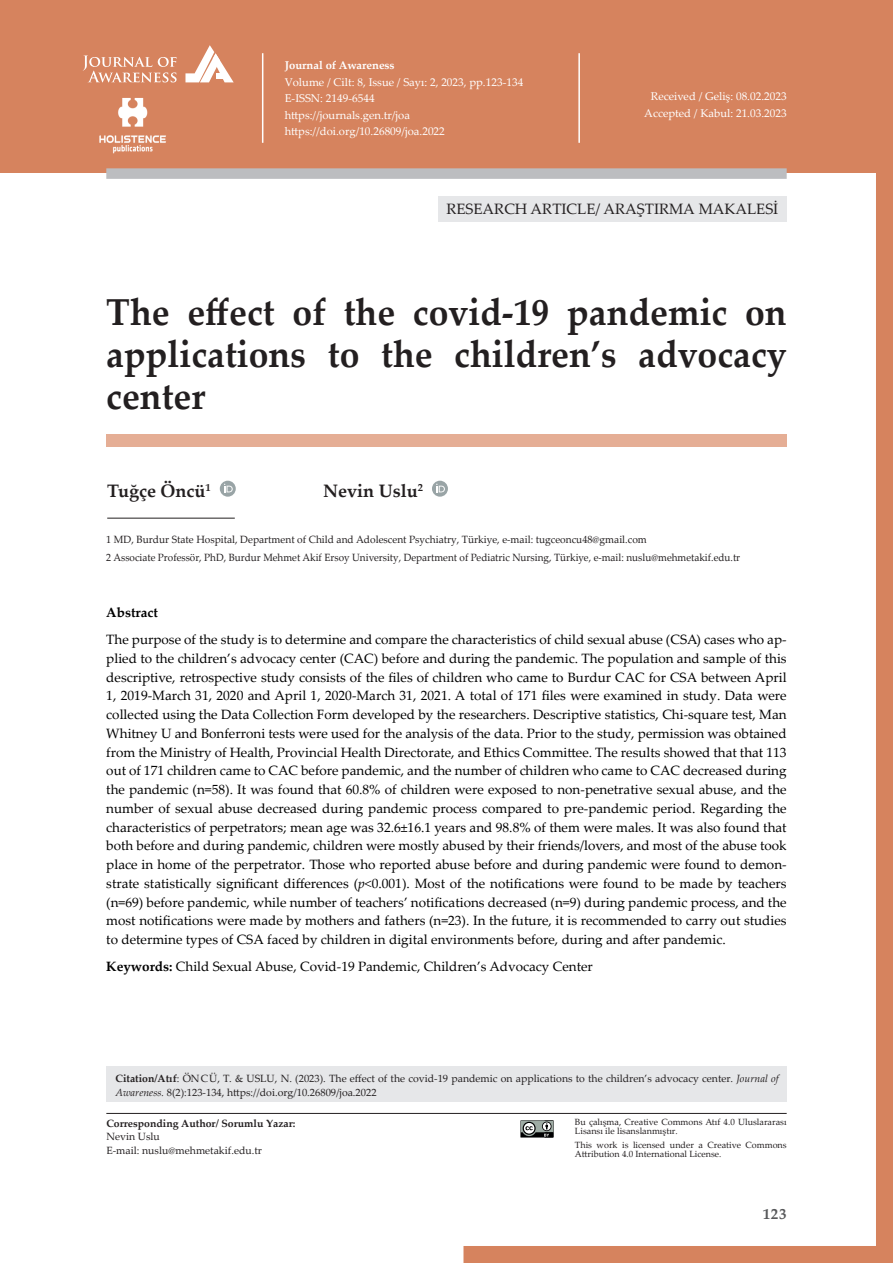
<style>
.page{position:relative;width:893px;height:1263px;background:#fff}
.page>*{position:absolute;margin:0;border:0;box-sizing:border-box;transform-origin:0 0}
.t1{font:700 37.5px/42px "Palatino Linotype";color:#231f20;text-align:justify;scale:.95 1}
.t2{font:700 18px "Palatino Linotype";color:#231f20}
.t3{font:15px "Palatino Linotype";color:#231f20}
.t4{font:700 15px "Palatino Linotype";color:#57585a}
.t5{font:13.5px/18.8px "Palatino Linotype";color:#000001;text-align:justify}
.t6{font:700 13.5px "Palatino Linotype";color:#000001}
.t7{font:11.25px/16.5px "Palatino Linotype";color:#fff}
.t8{font:700 11.25px "Palatino Linotype";color:#fff}
.t9{font:10.5px/13.5px "Palatino Linotype";color:#231f20}
.t10{font:700 10.5px "Palatino Linotype";color:#231f20}
.t11{font:9px/9px "Palatino Linotype";color:#231f20}
.s1{font-style:italic}
.s2{font-weight:700}
</style>
<div class="page">
<svg style="left:463px;top:173px;width:430px;height:1090px"></svg>
<div style="left:0;top:0;width:893px;height:173px;background:#d6835e"></div>
<hr style="left:262px;top:53px;width:1px;height:90px;background:#fff">
<hr style="left:578px;top:53px;width:2px;height:90px;background:#fff">
<div style="left:106px;top:168px;width:681px;height:11px;background:#bcbdc0"></div>
<hr style="left:106px;top:1113px;width:681px;height:1px;background:#231f20">
<div style="left:438px;top:196px;width:349px;height:25px;background:#e6e7e9"></div>
<div style="left:106px;top:1066px;width:681px;height:35px;background:#e6e7e9"></div>
<div style="left:106px;top:435px;width:681px;height:12px;background:#e5ae95"></div>
<svg style="left:220px;top:481px;width:16px;height:16px"></svg>
<svg style="left:224px;top:484px;width:9px;height:8px"></svg>
<svg style="left:432px;top:481px;width:16px;height:16px"></svg>
<svg style="left:436px;top:484px;width:9px;height:8px"></svg>
<hr style="left:107px;top:518px;width:128px;height:1px;background:#231f20">
<svg style="left:83px;top:55px;width:94px;height:27px"></svg>
<svg style="left:185px;top:45px;width:49px;height:37px"></svg>
<div style="left:216px;top:73px;width:7px;height:6px;background:#fff"></div>
<svg style="left:520px;top:1120px;width:34px;height:17px"></svg>
<img style="left:99px;top:97px;width:67px;height:57px">
<p class="t8" style="left:285px;top:57px;width:111px">Journal of Awareness</p>
<p class="t7" style="left:285px;top:73px;width:240px">Volume / Cilt: 8, Issue / Sayı: 2, 2023, pp.123-134<br>E-ISSN: 2149-6544<br>https://journals.gen.tr/joa https://doi.org/10.26809/joa.2022</p>
<p class="t7" style="left:644px;top:88px;width:144px;text-align:center">Received / Geliş: 08.02.2023<br>Accepted / Kabul: 21.03.2023</p>
<p class="t3" style="left:446px;top:198px;width:333px">RESEARCH ARTICLE/ ARAŞTIRMA MAKALESİ</p>
<h1 class="t1" style="left:106px;top:290px;width:718px">The effect of the covid-19 pandemic on applications to the children’s advocacy center</h1>
<h2 class="t2" style="left:107px;top:478px;width:105px">Tuğçe Öncü<sup>1</sup></h2>
<h2 class="t2" style="left:323px;top:478px;width:101px">Nevin Uslu<sup>2</sup></h2>
<p class="t9" style="left:106px;top:530px;width:635px;line-height:17.7px">1 MD, Burdur State Hospital, Department of Child and Adolescent Psychiatry, Türkiye, e-mail: tugceoncu48@gmail.com<br>2 Associate Professör, PhD, Burdur Mehmet Akif Ersoy University, Department of Pediatric Nursing, Türkiye, e-mail: nuslu@mehmetakif.edu.tr</p>
<p class="t6" style="left:106px;top:603px;width:53px">Abstract</p>
<p class="t5" style="left:106px;top:629px;width:682px">The purpose of the study is to determine and compare the characteristics of child sexual abuse (CSA) cases who ap&shy;plied to the children’s advocacy center (CAC) before and during the pandemic. The population and sample of this descriptive, retrospective study consists of the files of children who came to Burdur CAC for CSA between April 1, 2019-March 31, 2020 and April 1, 2020-March 31, 2021. A total of 171 files were examined in study. Data were collected using the Data Collection Form developed by the researchers. Descriptive statistics, Chi-square test, Man Whitney U and Bonferroni tests were used for the analysis of the data. Prior to the study, permission was obtained from the Ministry of Health, Provincial Health Directorate, and Ethics Committee. The results showed that that 113 out of 171 children came to CAC before pandemic, and the number of children who came to CAC decreased during the pandemic (n=58). It was found that 60.8% of children were exposed to non-penetrative sexual abuse, and the number of sexual abuse decreased during pandemic process compared to pre-pandemic period. Regarding the characteristics of perpetrators; mean age was 32.6±16.1 years and 98.8% of them were males. It was also found that both before and during pandemic, children were mostly abused by their friends/lovers, and most of the abuse took place in home of the perpetrator. Those who reported abuse before and during pandemic were found to demon&shy;strate statistically significant differences (<span class="s1">p&lt;</span>0.001). Most of the notifications were found to be made by teachers (n=69) before pandemic, while number of teachers’ notifications decreased (n=9) during pandemic process, and the most notifications were made by mothers and fathers (n=23). In the future, it is recommended to carry out studies to determine types of CSA faced by children in digital environments before, during and after pandemic.</p>
<p class="t5" style="left:106px;top:957px;width:488px"><span class="s2">Keywords:</span> Child Sexual Abuse, Covid-19 Pandemic, Children’s Advocacy Center</p>
<p class="t9" style="left:115px;top:1072px;width:665px"><span class="s2">Citation/Atıf</span>: ÖNCÜ, T. &amp; USLU, N. (2023). The effect of the covid-19 pandemic on applications to the children’s advocacy center. <span class="s1">Journal of<br>Awareness.</span> 8(2):123-134, https://doi.org/10.26809/joa.2022</p>
<p class="t10" style="left:106px;top:1116px;width:191px">Corresponding Author/ Sorumlu Yazar:</p>
<p class="t9" style="left:106px;top:1129px;width:157px">Nevin Uslu<br>E-mail: nuslu@mehmetakif.edu.tr</p>
<p class="t11" style="left:575px;top:1117px;width:213px">Bu çalışma, Creative Commons Atıf 4.0 Uluslararası<br>Lisansı ile lisanslanmıştır.</p>
<p class="t11" style="left:575px;top:1140px;width:213px">This work is licensed under a Creative Commons<br>Attribution 4.0 International License.</p>
<p class="t4" style="left:763px;top:1203px;width:25px">123</p>
</div>
